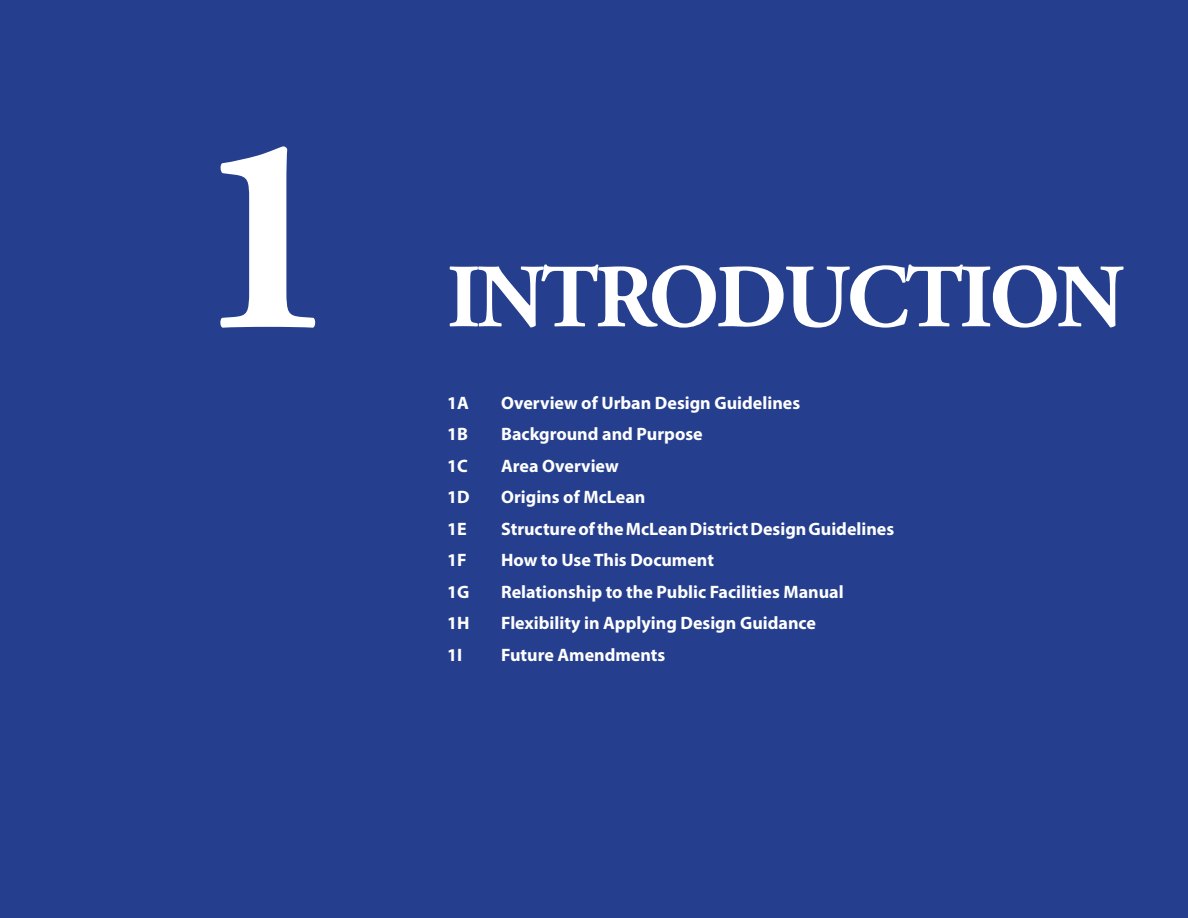
<style>
.page{position:relative;width:1188px;height:918px;background:#253f8e}
.page>*{position:absolute;margin:0;border:0;box-sizing:border-box;transform-origin:0 0}
.Divider_Page_-_Chapt{font:700 282px "Adobe Garamond Pro";color:#fff}
.Divider_Page_-_Chapt-2{font:700 90px "Adobe Garamond Pro";letter-spacing:-.04em;color:#fff}
.Divider_Page_-_Chapt-3{font:700 18px "Myriad Pro";color:#fff}
</style>
<div class="page">
<p class="Divider_Page_-_Chapt" style="left:193px;top:73px;width:148px">1</p>
<p class="Divider_Page_-_Chapt-2" style="left:447px;top:245px;width:678px">INTRODUCTION</p>
<p class="Divider_Page_-_Chapt-3" style="left:447px;top:391px;width:23px">1A</p>
<p class="Divider_Page_-_Chapt-3" style="left:501px;top:391px;width:301px">Overview of Urban Design Guidelines</p>
<p class="Divider_Page_-_Chapt-3" style="left:447px;top:422px;width:22px">1B</p>
<p class="Divider_Page_-_Chapt-3" style="left:501px;top:422px;width:203px">Background and Purpose</p>
<p class="Divider_Page_-_Chapt-3" style="left:447px;top:454px;width:22px">1C</p>
<p class="Divider_Page_-_Chapt-3" style="left:501px;top:454px;width:119px">Area Overview</p>
<p class="Divider_Page_-_Chapt-3" style="left:447px;top:485px;width:24px">1D</p>
<p class="Divider_Page_-_Chapt-3" style="left:501px;top:485px;width:146px">Origins of McLean</p>
<p class="Divider_Page_-_Chapt-3" style="left:447px;top:517px;width:21px">1E</p>
<p class="Divider_Page_-_Chapt-3" style="left:501px;top:517px;width:395px">Structure of the McLean District Design Guidelines</p>
<p class="Divider_Page_-_Chapt-3" style="left:447px;top:548px;width:21px">1F</p>
<p class="Divider_Page_-_Chapt-3" style="left:501px;top:548px;width:214px">How to Use This Document</p>
<p class="Divider_Page_-_Chapt-3" style="left:447px;top:580px;width:24px">1G</p>
<p class="Divider_Page_-_Chapt-3" style="left:501px;top:580px;width:344px">Relationship to the Public Facilities Manual</p>
<p class="Divider_Page_-_Chapt-3" style="left:447px;top:611px;width:24px">1H</p>
<p class="Divider_Page_-_Chapt-3" style="left:501px;top:611px;width:316px">Flexibility in Applying Design Guidance</p>
<p class="Divider_Page_-_Chapt-3" style="left:447px;top:643px;width:17px">1I</p>
<p class="Divider_Page_-_Chapt-3" style="left:501px;top:643px;width:166px">Future Amendments</p>
</div>
